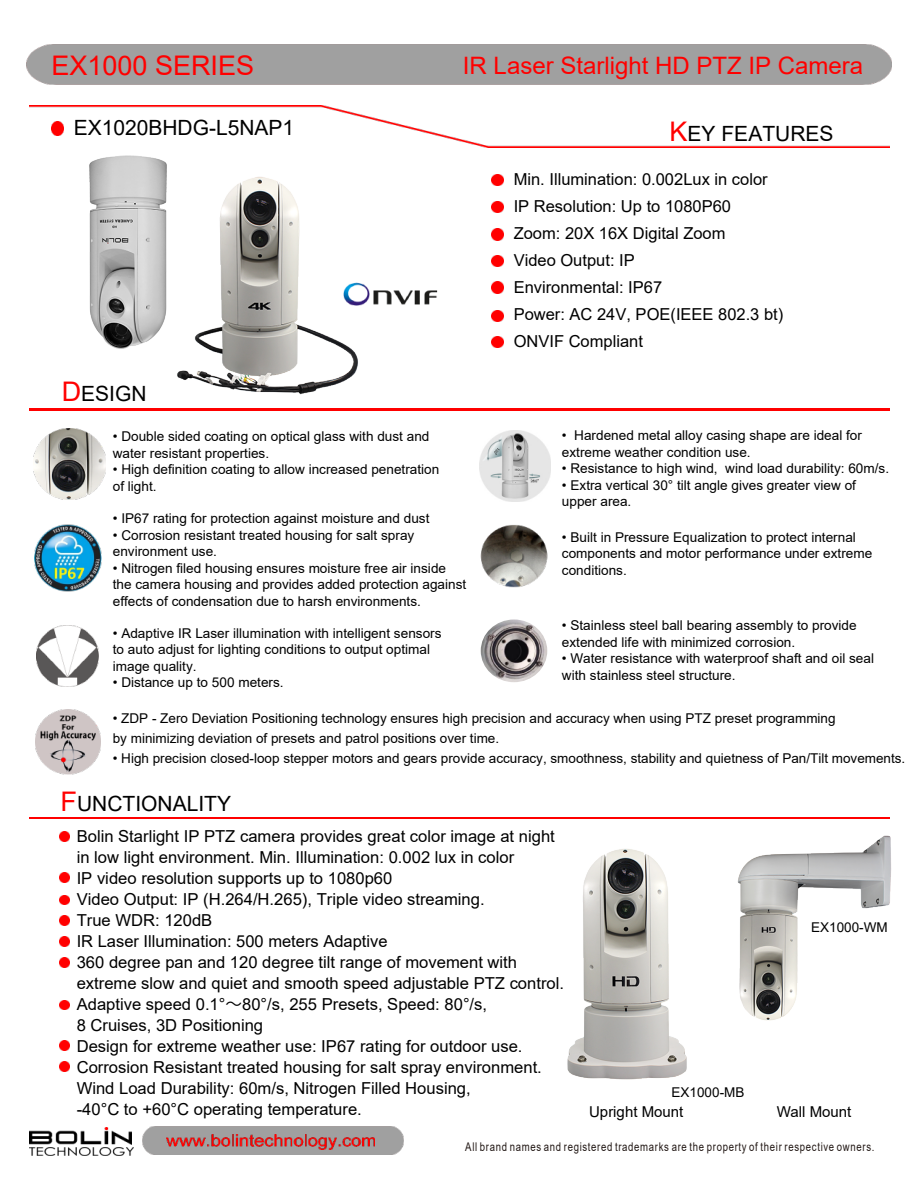
<style>
.page{position:relative;width:918px;height:1188px;background:#fff}
.page>*{position:absolute;margin:0;border:0;box-sizing:border-box;transform-origin:0 0}
.t1{font:27px "Arial";color:#f00}
.t2{font:24px "Arial";color:#f00}
.t3{font:21px "Arial";color:#000}
.t4{font:16.5px/21px "Arial";color:#000}
.t5{font:15px "Arial";color:#000}
.t6{font:13.5px/16.5px "Arial";color:#000}
.t7{font:12px "Arial";letter-spacing:.07em;color:#231916;scale:.8 1}
.s1{font-size:27px;color:#f00}
.s2{font-family:"Koz Go Pr 6 N"}
</style>
<div class="page">
<svg style="left:492px;top:175px;width:11px;height:11px"></svg>
<svg style="left:492px;top:201px;width:11px;height:11px"></svg>
<svg style="left:492px;top:229px;width:11px;height:11px"></svg>
<svg style="left:492px;top:256px;width:11px;height:11px"></svg>
<svg style="left:492px;top:310px;width:11px;height:11px"></svg>
<svg style="left:492px;top:337px;width:11px;height:11px"></svg>
<svg style="left:492px;top:282px;width:11px;height:11px"></svg>
<img style="left:29px;top:408px;width:860px;height:2px">
<img style="left:29px;top:817px;width:707px;height:2px">
<img style="left:29px;top:1147px;width:104px;height:9px">
<img style="left:29px;top:1127px;width:102px;height:18px">
<img style="left:736px;top:817px;width:155px;height:204px">
<svg style="left:59px;top:873px;width:10px;height:10px"></svg>
<svg style="left:59px;top:895px;width:10px;height:10px"></svg>
<svg style="left:59px;top:916px;width:10px;height:9px"></svg>
<svg style="left:59px;top:937px;width:10px;height:10px"></svg>
<svg style="left:59px;top:958px;width:10px;height:10px"></svg>
<svg style="left:59px;top:1000px;width:10px;height:10px"></svg>
<svg style="left:59px;top:1041px;width:10px;height:9px"></svg>
<svg style="left:59px;top:1062px;width:10px;height:9px"></svg>
<img style="left:34px;top:428px;width:71px;height:72px">
<svg style="left:59px;top:831px;width:10px;height:10px"></svg>
<img style="left:567px;top:849px;width:120px;height:231px">
<img style="left:176px;top:177px;width:184px;height:234px">
<img style="left:480px;top:525px;width:68px;height:63px">
<img style="left:481px;top:619px;width:66px;height:63px">
<img style="left:34px;top:524px;width:67px;height:68px">
<img style="left:35px;top:709px;width:66px;height:66px">
<img style="left:37px;top:625px;width:62px;height:62px">
<img style="left:479px;top:430px;width:71px;height:71px">
<img style="left:89px;top:155px;width:145px;height:205px">
<img style="left:29px;top:106px;width:860px;height:41px">
<div style="left:142px;top:1126px;width:261px;height:29px;background:#a0a0a0"></div>
<img style="left:167px;top:1135px;width:208px;height:14px">
<img style="left:341px;top:279px;width:97px;height:35px">
<h1 class="t1" style="left:51px;top:47px;width:204px">EX1000 SERIES</h1>
<h2 class="t2" style="left:463px;top:49px;width:402px">IR Laser Starlight HD PTZ IP Camera</h2>
<h3 class="t3" style="left:74px;top:113px;width:222px">EX1020BHDG-L5NAP1</h3>
<h3 class="t3" style="left:670px;top:119px;width:165px"><span class="s1">K</span>EY FEATURES</h3>
<h3 class="t3" style="left:62px;top:379px;width:86px"><span class="s1">D</span>ESIGN</h3>
<p class="t6" style="left:113px;top:428px;width:318px">• Double sided coating on optical glass with dust and water resistant properties.</p>
<p class="t6" style="left:113px;top:461px;width:328px">• High definition coating to allow increased penetration of light.</p>
<p class="t6" style="left:113px;top:510px;width:318px">• IP67 rating for protection against moisture and dust</p>
<p class="t6" style="left:113px;top:527px;width:303px">• Corrosion resistant treated housing for salt spray environment use.</p>
<p class="t6" style="left:113px;top:560px;width:355px">• Nitrogen filed housing ensures moisture free air inside the camera housing and provides added protection against effects of condensation due to harsh environments.</p>
<p class="t4" style="left:514px;top:166px;width:271px;line-height:27px">Min. Illumination: 0.002Lux in color<br>IP Resolution: Up to 1080P60<br>Zoom: 20X 16X Digital Zoom<br>Video Output: IP<br>Environmental: IP67<br>Power: AC 24V, POE(IEEE 802.3 bt)<br>ONVIF Compliant</p>
<p class="t6" style="left:562px;top:427px;width:302px">• Hardened metal alloy casing shape are ideal for extreme weather condition use.</p>
<p class="t6" style="left:562px;top:460px;width:329px">• Resistance to high wind, wind load durability: 60m/s.</p>
<p class="t6" style="left:562px;top:477px;width:296px">• Extra vertical 30° tilt angle gives greater view of upper area.</p>
<p class="t6" style="left:562px;top:529px;width:312px">• Built in Pressure Equalization to protect internal components and motor performance under extreme conditions.</p>
<p class="t6" style="left:562px;top:617px;width:296px">• Stainless steel ball bearing assembly to provide extended life with minimized corrosion.</p>
<p class="t6" style="left:562px;top:650px;width:314px">• Water resistance with waterproof shaft and oil seal with stainless steel structure.</p>
<p class="t6" style="left:113px;top:625px;width:330px">• Adaptive IR Laser illumination with intelligent sensors to auto adjust for lighting conditions to output optimal image quality.</p>
<p class="t6" style="left:113px;top:674px;width:172px">• Distance up to 500 meters.</p>
<p class="t6" style="left:113px;top:709px;width:724px;line-height:19.6px">• ZDP - Zero Deviation Positioning technology ensures high precision and accuracy when using PTZ preset programming by minimizing deviation of presets and patrol positions over time.</p>
<p class="t6" style="left:113px;top:750px;width:794px">• High precision closed-loop stepper motors and gears provide accuracy, smoothness, stability and quietness of Pan/Tilt movements.</p>
<h3 class="t3" style="left:61px;top:789px;width:172px"><span class="s1">F</span>UNCTIONALITY</h3>
<p class="t4" style="left:77px;top:826px;width:489px">Bolin Starlight IP PTZ camera provides great color image at night in low light environment. Min. Illumination: 0.002 lux in color<br>IP video resolution supports up to 1080p60<br>Video Output: IP (H.264/H.265), Triple video streaming.<br>True WDR: 120dB<br>IR Laser Illumination: 500 meters Adaptive<br>360 degree pan and 120 degree tilt range of movement with extreme slow and quiet and smooth speed adjustable PTZ control.<br>Adaptive speed 0.1°<span class="s2">～</span>80°/s, 255 Presets, Speed: 80°/s,<br>8 Cruises, 3D Positioning<br>Design for extreme weather use: IP67 rating for outdoor use.<br>Corrosion Resistant treated housing for salt spray environment.<br>Wind Load Durability: 60m/s, Nitrogen Filled Housing,<br>-40°C to +60°C operating temperature.</p>
<p class="t6" style="left:672px;top:1084px;width:74px">EX1000-MB</p>
<p class="t6" style="left:811px;top:919px;width:78px">EX1000-WM</p>
<p class="t5" style="left:589px;top:1101px;width:96px">Upright Mount</p>
<p class="t5" style="left:777px;top:1101px;width:76px">Wall Mount</p>
<p class="t7" style="left:465px;top:1138px;width:513px">All brand names and registered trademarks are the property of their respective owners.</p>
</div>
